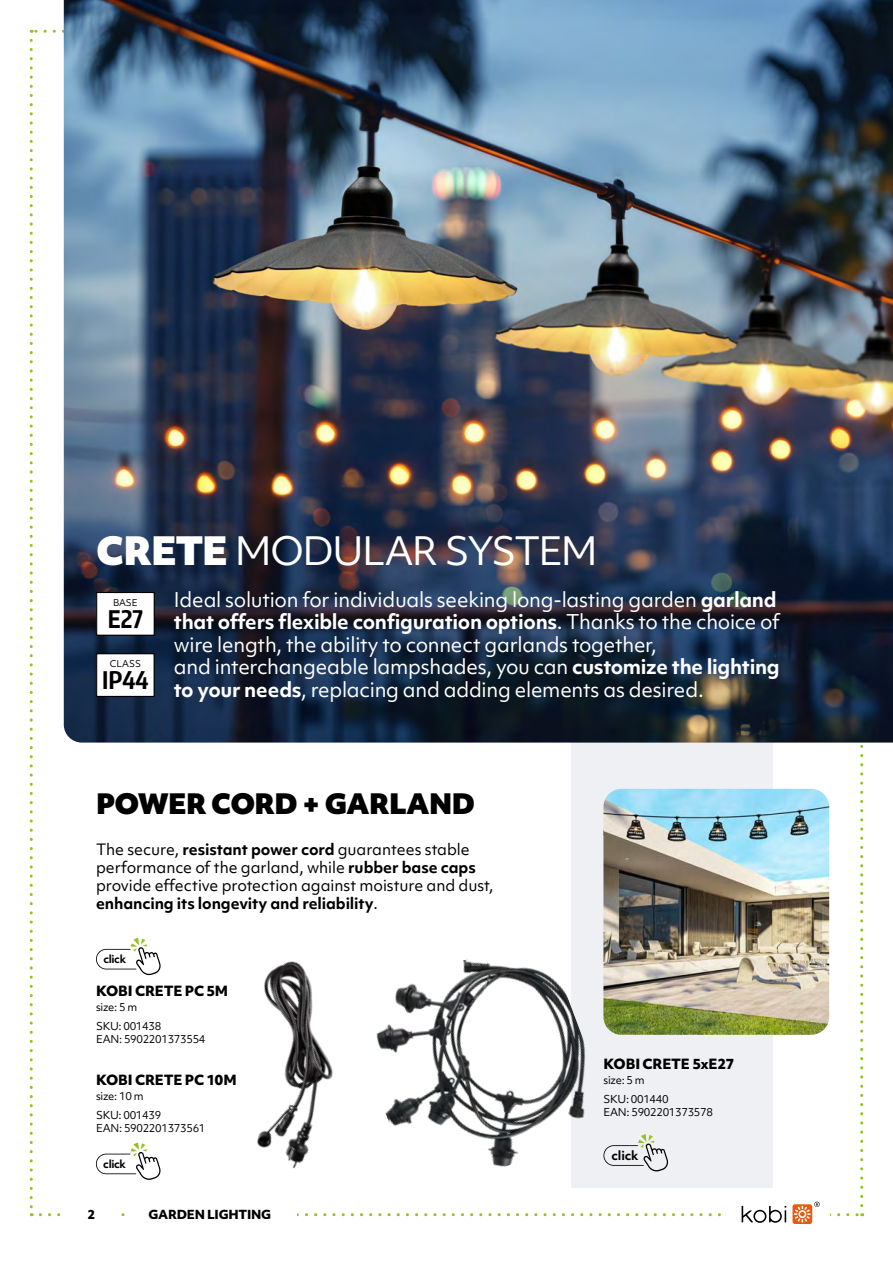
<style>
.page{position:relative;width:893px;height:1263px;background:#fff}
.page>*{position:absolute;margin:0;border:0;box-sizing:border-box;transform-origin:0 0}
.t1{font:37.5px "Objektiv Mk 1";letter-spacing:-.04em;color:#fff}
.t2{font:900 27px "Objektiv Mk 1";letter-spacing:-.03em;color:#000}
.t3{font:700 24.3px "Encode Sans Compressed";color:#000}
.t4{font:19.5px/22.5px "Objektiv Mk 1";letter-spacing:-.015em;color:#fff}
.t5{font:15px/18px "Objektiv Mk 1";letter-spacing:-.005em;color:#000}
.t6{font:800 13.5px "Objektiv Mk 1";letter-spacing:-.02em;color:#000}
.t7{font:800 12px "Objektiv Mk 1";letter-spacing:-.02em;color:#000}
.t8{font:700 12px "Objektiv Mk 1";color:#000}
.t9{font:10.5px/19.2px "Objektiv Mk 1";letter-spacing:-.025em;color:#000}
.t10{font:700 10.5px "Objektiv Mk 1";letter-spacing:-.025em;color:#000}
.t11{font:9px "Objektiv Mk 1";letter-spacing:-.01em;color:#000}
.s1{font-weight:900}
.s2{font-weight:700}
</style>
<div class="page">
<img style="left:64px;top:0;width:829px;height:742px">
<div style="left:792px;top:1204px;width:20px;height:20px;background:#ea5a0b;border-radius:2px"></div>
<img style="left:30px;top:30px;width:833px;height:1193px">
<h1 class="t1" style="left:96px;top:525px;width:503px"><span class="s1">CRETE</span> MODULAR SYSTEM</h1>
<p class="t11" style="left:113px;top:596px;width:26px">BASE</p>
<p class="t3" style="left:108px;top:603px;width:37px">E27</p>
<p class="t11" style="left:110px;top:658px;width:33px">CLASS</p>
<p class="t3" style="left:102px;top:664px;width:48px">IP44</p>
<p class="t4" style="left:174px;top:588px;width:607px">Ideal solution for individuals seeking long-lasting garden <span class="s2">garland that offers flexible configuration options</span>. Thanks to the choice of wire length, the ability to connect garlands together,<br>and interchangeable lampshades, you can <span class="s2">customize the lighting to your needs</span>, replacing and adding elements as desired.</p>
<h2 class="t2" style="left:96px;top:784px;width:381px">POWER CORD + GARLAND</h2>
<p class="t5" style="left:96px;top:840px;width:399px">The secure, <span class="s2">resistant power cord</span> guarantees stable performance of the garland, while <span class="s2">rubber base caps </span>provide effective protection against moisture and dust, <span class="s2">enhancing its longevity and reliability</span>.</p>
<p class="t10" style="left:103px;top:951px;width:24px">click</p>
<p class="t6" style="left:96px;top:981px;width:134px">KOBI CRETE PC 5M</p>
<p class="t9" style="left:96px;top:997px;width:67px">size: 5 m<br>SKU: 001438</p>
<p class="t9" style="left:96px;top:1029px;width:111px">EAN: 5902201373554</p>
<p class="t6" style="left:96px;top:1070px;width:142px">KOBI CRETE PC 10M</p>
<p class="t9" style="left:96px;top:1086px;width:67px">size: 10 m<br>SKU: 001439</p>
<p class="t9" style="left:96px;top:1118px;width:111px">EAN: 5902201373561</p>
<p class="t10" style="left:103px;top:1156px;width:24px">click</p>
<p class="t7" style="left:88px;top:1206px;width:9px">2</p>
<p class="t7" style="left:149px;top:1206px;width:124px">GARDEN LIGHTING</p>
<p class="t6" style="left:603px;top:1054px;width:132px">KOBI CRETE 5xE27</p>
<p class="t9" style="left:603px;top:1070px;width:67px">size: 5 m<br>SKU: 001440</p>
<p class="t9" style="left:603px;top:1102px;width:111px">EAN: 5902201373578</p>
<p class="t8" style="left:611px;top:1147px;width:29px">click</p>
</div>
